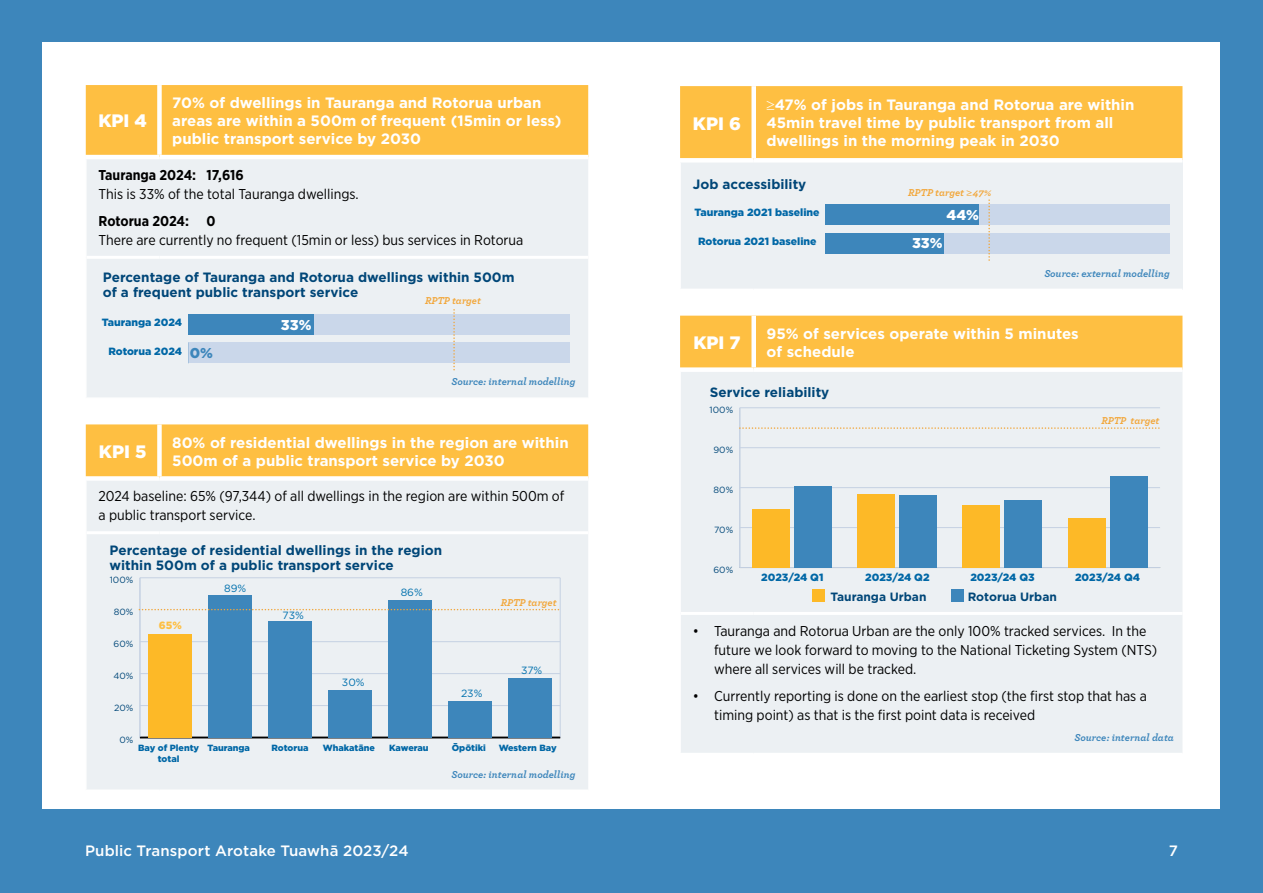
<style>
.page{position:relative;width:1263px;height:893px;background:#3d86bb}
.page>*{position:absolute;margin:0;border:0;box-sizing:border-box;transform-origin:0 0}
.t1{font:900 18px "Gotham";color:#fff}
.t2{font:700 15px/18px "Gotham";color:#fff}
.t3{font:500 15px "Gotham";letter-spacing:.01em;color:#fff}
.t4{font:14.25px/18.8px "Gotham Narrow";color:#000}
.t5{font:700 14.25px "Gotham Narrow";color:#000}
.t6{font:900 14.25px "Gotham";color:#fff}
.t7{font:900 14.25px "Gotham";color:#3d86bb}
.t8{font:700 13.5px/15px "Gotham";color:#004678}
.t9{font:700 12px "Gotham";color:#004678}
.t10{font:900 10.5px "Gotham";color:#0067a6}
.t11{font:italic 700 10.5px "Archer";color:#3d86bb}
.t12{font:italic 700 10.5px "Archer";color:#f2a73b}
.t13{font:10.5px "Gotham";letter-spacing:-.005em;color:#0070ad}
.t14{font:900 10.5px "Gotham";color:#febf42}
.t15{font:900 9px "Gotham";color:#0067a6}
.t16{font:9px "Gotham";color:#004678}
.s1{font-family:"Myriad Pro";font-weight:400;font-style:normal}
</style>
<div class="page">
<div style="left:43px;top:43px;width:1177px;height:766px;background:#fff"></div>
<div style="left:86px;top:85px;width:502px;height:70px;background:#febf42"></div>
<div style="left:87px;top:159px;width:501px;height:238px;background:#ecf0f3"></div>
<div style="left:157px;top:85px;width:5px;height:70px;background:#fff"></div>
<hr style="left:87px;top:256px;width:72px;height:3px;background:#fff">
<hr style="left:159px;top:256px;width:429px;height:3px;background:#fff">
<div style="left:314px;top:314px;width:255px;height:20px;background:#cad7ea"></div>
<div style="left:188px;top:342px;width:381px;height:21px;background:#cad7ea"></div>
<div style="left:188px;top:314px;width:126px;height:20px;background:#3d86bb"></div>
<svg style="left:453px;top:310px;width:2px;height:61px"></svg>
<div style="left:86px;top:424px;width:502px;height:52px;background:#febf42"></div>
<div style="left:87px;top:481px;width:501px;height:308px;background:#ecf0f3"></div>
<div style="left:157px;top:424px;width:5px;height:52px;background:#fff"></div>
<hr style="left:87px;top:531px;width:72px;height:3px;background:#fff">
<hr style="left:159px;top:531px;width:429px;height:3px;background:#fff">
<hr style="left:560px;top:578px;width:1px;height:159px;background:#c5d1e2">
<hr style="left:140px;top:578px;width:1px;height:159px;background:#c5d1e2">
<hr style="left:140px;top:737px;width:420px;height:1px;background:#000">
<hr style="left:140px;top:705px;width:420px;height:1px;background:#c5d1e2">
<hr style="left:140px;top:673px;width:420px;height:1px;background:#c5d1e2">
<hr style="left:140px;top:641px;width:420px;height:1px;background:#c5d1e2">
<hr style="left:140px;top:577px;width:420px;height:1px;background:#c5d1e2">
<div style="left:148px;top:634px;width:44px;height:103px;background:#fdb927"></div>
<div style="left:208px;top:595px;width:44px;height:142px;background:#3d86bb"></div>
<div style="left:268px;top:621px;width:44px;height:116px;background:#3d86bb"></div>
<div style="left:328px;top:690px;width:44px;height:47px;background:#3d86bb"></div>
<div style="left:388px;top:600px;width:44px;height:137px;background:#3d86bb"></div>
<div style="left:448px;top:701px;width:44px;height:36px;background:#3d86bb"></div>
<div style="left:509px;top:678px;width:43px;height:59px;background:#3d86bb"></div>
<svg style="left:139px;top:609px;width:421px;height:1px"></svg>
<div style="left:680px;top:86px;width:502px;height:72px;background:#febf42"></div>
<div style="left:680px;top:160px;width:502px;height:129px;background:#ecf0f3"></div>
<div style="left:751px;top:86px;width:5px;height:72px;background:#fff"></div>
<hr style="left:679px;top:163px;width:2px;height:126px;background:#fff">
<div style="left:679px;top:158px;width:75px;height:5px;background:#fff"></div>
<div style="left:754px;top:158px;width:428px;height:5px;background:#fff"></div>
<div style="left:979px;top:204px;width:191px;height:21px;background:#cad7ea"></div>
<div style="left:944px;top:233px;width:226px;height:20px;background:#cad7ea"></div>
<div style="left:825px;top:204px;width:154px;height:21px;background:#3d86bb"></div>
<div style="left:825px;top:233px;width:119px;height:20px;background:#3d86bb"></div>
<svg style="left:988px;top:200px;width:2px;height:61px"></svg>
<div style="left:680px;top:316px;width:502px;height:51px;background:#febf42"></div>
<div style="left:681px;top:372px;width:501px;height:381px;background:#ecf0f3"></div>
<div style="left:751px;top:316px;width:5px;height:51px;background:#fff"></div>
<hr style="left:681px;top:612px;width:73px;height:3px;background:#fff">
<hr style="left:754px;top:612px;width:428px;height:3px;background:#fff">
<hr style="left:739px;top:408px;width:1px;height:159px;background:#c5d1e2">
<hr style="left:740px;top:567px;width:420px;height:1px;background:#c5d1e2">
<hr style="left:740px;top:527px;width:420px;height:1px;background:#c5d1e2">
<hr style="left:740px;top:487px;width:420px;height:1px;background:#c5d1e2">
<hr style="left:740px;top:447px;width:420px;height:1px;background:#c5d1e2">
<hr style="left:740px;top:407px;width:420px;height:1px;background:#c5d1e2">
<div style="left:951px;top:589px;width:12px;height:13px;background:#3d86bb"></div>
<div style="left:794px;top:486px;width:38px;height:81px;background:#3d86bb"></div>
<div style="left:899px;top:495px;width:38px;height:72px;background:#3d86bb"></div>
<div style="left:1004px;top:500px;width:38px;height:67px;background:#3d86bb"></div>
<div style="left:1110px;top:476px;width:37px;height:91px;background:#3d86bb"></div>
<div style="left:812px;top:589px;width:13px;height:13px;background:#fdb927"></div>
<div style="left:752px;top:509px;width:38px;height:58px;background:#fdb927"></div>
<div style="left:857px;top:494px;width:38px;height:73px;background:#fdb927"></div>
<div style="left:962px;top:505px;width:38px;height:62px;background:#fdb927"></div>
<div style="left:1067px;top:518px;width:38px;height:49px;background:#fdb927"></div>
<svg style="left:740px;top:427px;width:420px;height:2px"></svg>
<p class="t2" style="left:172px;top:94px;width:391px">70% of dwellings in Tauranga and Rotorua urban areas are within a 500m of frequent (15min or less) public transport service by 2030</p>
<p class="t5" style="left:99px;top:166px;width:147px">Tauranga 2024: 17,616</p>
<p class="t4" style="left:99px;top:184px;width:262px">This is 33% of the total Tauranga dwellings.</p>
<p class="t5" style="left:99px;top:212px;width:119px">Rotorua 2024: 0</p>
<p class="t4" style="left:99px;top:230px;width:426px">There are currently no frequent (15min or less) bus services in Rotorua</p>
<p class="t8" style="left:103px;top:270px;width:413px">Percentage of Tauranga and Rotorua dwellings within 500m of a frequent public transport service</p>
<p class="t1" style="left:98px;top:109px;width:50px">KPI 4</p>
<p class="t12" style="left:425px;top:292px;width:57px">RPTP target</p>
<p class="t10" style="left:102px;top:315px;width:82px">Tauranga 2024</p>
<p class="t6" style="left:281px;top:315px;width:32px">33%</p>
<p class="t7" style="left:190px;top:343px;width:25px">0%</p>
<p class="t10" style="left:108px;top:344px;width:75px">Rotorua 2024</p>
<p class="t11" style="left:451px;top:374px;width:126px">Source: internal modelling</p>
<p class="t1" style="left:99px;top:439px;width:49px">KPI 5</p>
<p class="t2" style="left:172px;top:433px;width:398px">80% of residential dwellings in the region are within<br>500m of a public transport service by 2030</p>
<p class="t4" style="left:99px;top:486px;width:467px">2024 baseline: 65% (97,344) of all dwellings in the region are within 500m of a public transport service.</p>
<p class="t8" style="left:110px;top:542px;width:334px">Percentage of residential dwellings in the region within 500m of a public transport service</p>
<p class="t16" style="left:110px;top:574px;width:25px">100%</p>
<p class="t16" style="left:114px;top:606px;width:21px">80%</p>
<p class="t16" style="left:114px;top:638px;width:21px">60%</p>
<p class="t16" style="left:113px;top:670px;width:21px">40%</p>
<p class="t16" style="left:114px;top:702px;width:21px">20%</p>
<p class="t14" style="left:159px;top:618px;width:25px">65%</p>
<p class="t13" style="left:224px;top:581px;width:24px">89%</p>
<p class="t13" style="left:283px;top:608px;width:23px">73%</p>
<p class="t13" style="left:342px;top:676px;width:24px">30%</p>
<p class="t13" style="left:401px;top:586px;width:24px">86%</p>
<p class="t12" style="left:501px;top:594px;width:57px">RPTP target</p>
<p class="t13" style="left:461px;top:686px;width:23px">23%</p>
<p class="t13" style="left:521px;top:664px;width:23px">37%</p>
<p class="t16" style="left:119px;top:734px;width:15px">0%</p>
<p class="t15" style="left:138px;top:742px;width:113px">Bay of Plenty Tauranga</p>
<p class="t15" style="left:272px;top:742px;width:38px">Rotorua</p>
<p class="t15" style="left:323px;top:742px;width:54px">Whakatāne</p>
<p class="t15" style="left:389px;top:742px;width:41px">Kawerau</p>
<p class="t15" style="left:452px;top:742px;width:36px">Ōpōtiki</p>
<p class="t15" style="left:499px;top:742px;width:59px">Western Bay</p>
<p class="t15" style="left:158px;top:752px;width:23px">total</p>
<p class="t11" style="left:451px;top:766px;width:126px">Source: internal modelling</p>
<p class="t2" style="left:766px;top:96px;width:369px">≥47% of jobs in Tauranga and Rotorua are within<br>45min travel time by public transport from all dwellings in the morning peak in 2030</p>
<p class="t8" style="left:693px;top:177px;width:115px">Job accessibility</p>
<p class="t1" style="left:693px;top:111px;width:50px">KPI 6</p>
<p class="t12" style="left:908px;top:184px;width:85px">RPTP target <span class="s1">≥</span>47%</p>
<p class="t10" style="left:694px;top:205px;width:127px">Tauranga 2021 baseline</p>
<p class="t6" style="left:946px;top:205px;width:34px">44%</p>
<p class="t6" style="left:912px;top:233px;width:32px">33%</p>
<p class="t10" style="left:698px;top:234px;width:120px">Rotorua 2021 baseline</p>
<p class="t11" style="left:1044px;top:265px;width:127px">Source: external modelling</p>
<p class="t1" style="left:693px;top:330px;width:49px">KPI 7</p>
<p class="t2" style="left:766px;top:324px;width:314px">95% of services operate within 5 minutes of schedule</p>
<p class="t8" style="left:710px;top:384px;width:121px">Service reliability</p>
<p class="t16" style="left:710px;top:404px;width:25px">100%</p>
<p class="t16" style="left:713px;top:444px;width:21px">90%</p>
<p class="t16" style="left:714px;top:484px;width:21px">80%</p>
<p class="t16" style="left:714px;top:524px;width:21px">70%</p>
<p class="t16" style="left:713px;top:564px;width:21px">60%</p>
<p class="t12" style="left:1101px;top:412px;width:59px">RPTP target</p>
<p class="t10" style="left:761px;top:570px;width:64px">2023/24 Q1</p>
<p class="t10" style="left:865px;top:570px;width:66px">2023/24 Q2</p>
<p class="t10" style="left:970px;top:570px;width:66px">2023/24 Q3</p>
<p class="t10" style="left:1075px;top:570px;width:66px">2023/24 Q4</p>
<p class="t9" style="left:830px;top:589px;width:97px">Tauranga Urban</p>
<p class="t9" style="left:968px;top:589px;width:91px">Rotorua Urban</p>
<p class="t4" style="left:714px;top:621px;width:445px;text-indent:-21px">• Tauranga and Rotorua Urban are the only 100% tracked services. In the future we look forward to moving to the National Ticketing System (NTS) where all services will be tracked.</p>
<p class="t4" style="left:714px;top:686px;width:434px;text-indent:-21px">• Currently reporting is done on the earliest stop (the first stop that has a timing point) as that is the first point data is received</p>
<p class="t11" style="left:1074px;top:729px;width:101px">Source: internal data</p>
<p class="t3" style="left:85px;top:841px;width:325px">Public Transport Arotake Tuawhā 2023/24</p>
<p class="t3" style="left:1169px;top:841px;width:11px">7</p>
</div>
